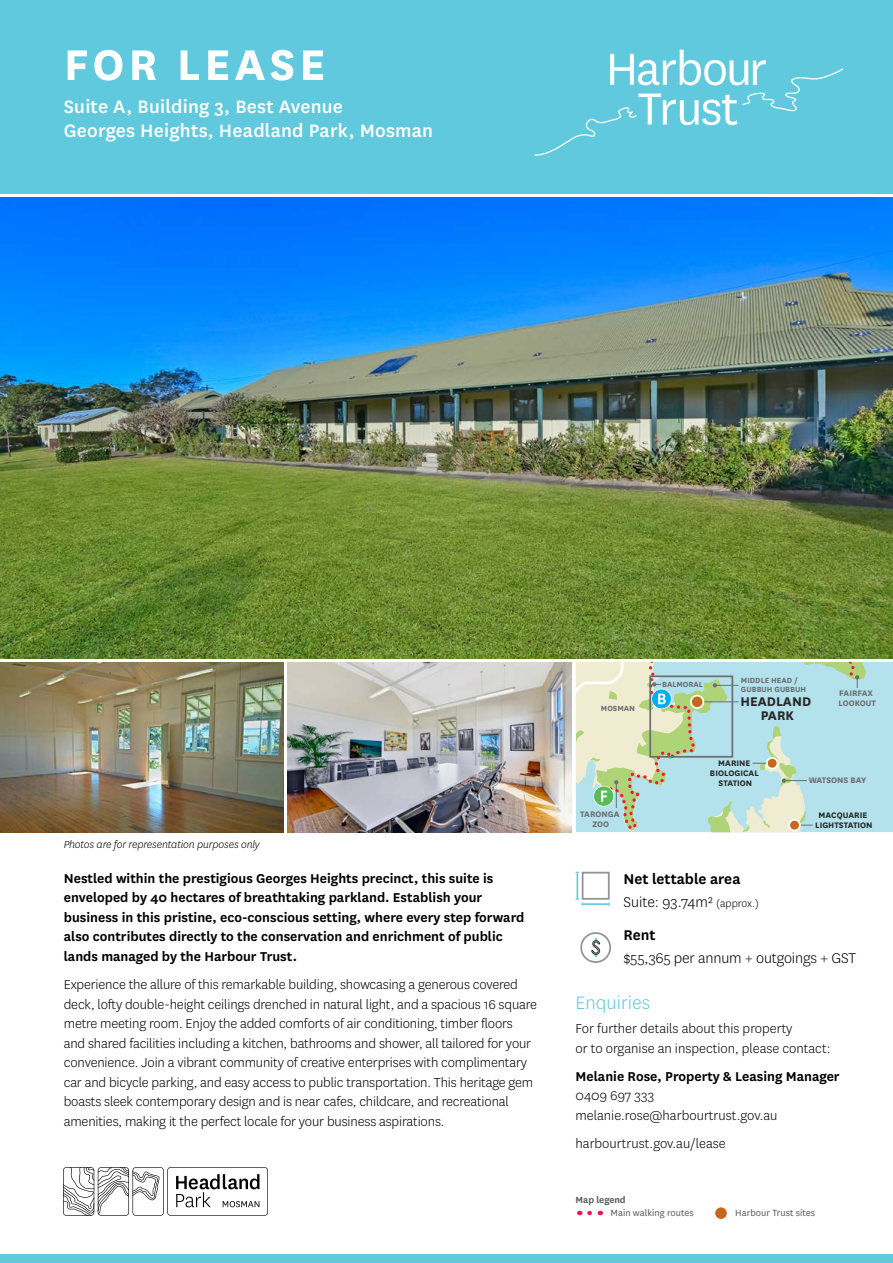
<style>
.page{position:relative;width:893px;height:1263px;background:#fff}
.page>*{position:absolute;margin:0;border:0;box-sizing:border-box;transform-origin:0 0}
.t1{font:700 50.1px "National";letter-spacing:.08em;color:#fff}
.t2{font:500 21px/24px "National";letter-spacing:.01em;color:#fff}
.t3{font:300 21px "National";color:#60c9dd}
.t4{font:600 16.5px/22.5px "National";color:#000}
.t5{font:300 16.5px "National";letter-spacing:-.01em;color:#000}
.t6{font:300 15px/19.5px "National";letter-spacing:-.01em;color:#000}
.t7{font:600 15px/19.5px "National";color:#000}
.t8{font:700 14.7px/13.4px "National";color:#292829;text-align:center}
.t9{font:italic 300 12px "National";letter-spacing:-.01em;color:#000}
.t10{font:10.5px "National";color:#58595b}
.t11{font:600 10.5px "National";color:#58595b}
.t12{font:700 9.3px/10.1px "National";color:#292829;text-align:center}
.t13{font:700 9.3px/10.1px "National";color:#6d6e71}
.t14{font:700 8.7px/9.3px "National";color:#6d6e71}
.s1{font-weight:300}
.s2{font-weight:300;font-size:12px}
</style>
<div class="page">
<svg style="left:575px;top:662px;width:318px;height:170px;background:#bddfd8"></svg>
<div style="left:767px;top:758px;width:10px;height:10px;background:#c6671d;border-radius:50%"></div>
<div style="left:766px;top:757px;width:12px;height:12px;border:2px solid #fff;border-radius:50%"></div>
<hr style="left:693px;top:701px;width:45px;height:1px;background:#6d6e71">
<div style="left:691px;top:696px;width:12px;height:12px;background:#c6671d;border-radius:50%"></div>
<div style="left:690px;top:695px;width:14px;height:14px;border:2px solid #fff;border-radius:50%"></div>
<div style="left:789px;top:820px;width:11px;height:10px;background:#c6671d;border-radius:50%"></div>
<div style="left:788px;top:819px;width:13px;height:12px;border:2px solid #fff;border-radius:50%"></div>
<img style="left:0;top:198px;width:893px;height:460px">
<img style="left:0;top:662px;width:283px;height:170px">
<img style="left:288px;top:662px;width:283px;height:170px">
<div style="left:0;top:1255px;width:893px;height:8px;background:#60c9dd"></div>
<div style="left:0;top:0;width:893px;height:193px;background:#60c9dd"></div>
<svg style="left:534px;top:50px;width:309px;height:106px"></svg>
<div style="left:582px;top:872px;width:28px;height:28px;border:2px solid #939598"></div>
<hr style="left:576px;top:872px;width:2px;height:27px;background:#60c9dd">
<hr style="left:582px;top:903px;width:27px;height:2px;background:#60c9dd">
<svg style="left:575px;top:899px;width:8px;height:7px"></svg>
<svg style="left:591px;top:938px;width:9px;height:18px"></svg>
<div style="left:580px;top:932px;width:31px;height:31px;border:2px solid #939598;border-radius:50%"></div>
<svg style="left:63px;top:1167px;width:205px;height:49px"></svg>
<svg style="left:590px;top:1211px;width:11px;height:4px"></svg>
<div style="left:715px;top:1207px;width:12px;height:12px;background:#c6671d;border-radius:50%"></div>
<h1 class="t1" style="left:64px;top:29px;width:263px">FOR LEASE</h1>
<h2 class="t2" style="left:64px;top:94px;width:371px">Suite A, Building 3, Best Avenue<br>Georges Heights, Headland Park, Mosman</h2>
<p class="t9" style="left:64px;top:837px;width:198px">Photos are for representation purposes only</p>
<p class="t7" style="left:64px;top:868px;width:462px">Nestled within the prestigious Georges Heights precinct, this suite is enveloped by 40 hectares of breathtaking parkland. Establish your business in this pristine, eco-conscious setting, where every step forward also contributes directly to the conservation and enrichment of public lands managed by the Harbour Trust.</p>
<p class="t6" style="left:64px;top:974px;width:475px">Experience the allure of this remarkable building, showcasing a generous covered deck, lofty double-height ceilings drenched in natural light, and a spacious 16 square metre meeting room. Enjoy the added comforts of air conditioning, timber floors and shared facilities including a kitchen, bathrooms and shower, all tailored for your convenience. Join a vibrant community of creative enterprises with complimentary car and bicycle parking, and easy access to public transportation. This heritage gem boasts sleek contemporary design and is near cafes, childcare, and recreational amenities, making it the perfect locale for your business aspirations.</p>
<p class="t14" style="left:601px;top:703px;width:36px">MOSMAN</p>
<p class="t13" style="left:580px;top:808px;width:41px;text-align:center">TARONGA<br>ZOO</p>
<p class="t14" style="left:662px;top:679px;width:42px">BALMORAL</p>
<p class="t14" style="left:741px;top:675px;width:67px">MIDDLE HEAD /<br>GUBBUH GUBBUH</p>
<p class="t8" style="left:740px;top:694px;width:72px">HEADLAND<br>PARK</p>
<p class="t13" style="left:838px;top:687px;width:39px">FAIRFAX<br>LOOKOUT</p>
<p class="t12" style="left:710px;top:757px;width:50px">MARINE<br>BIOLOGICAL<br>STATION</p>
<p class="t13" style="left:809px;top:774px;width:59px">WATSONS BAY</p>
<p class="t12" style="left:815px;top:809px;width:59px">MACQUARIE<br>LIGHTSTATION</p>
<p class="t4" style="left:623px;top:867px;width:137px">Net lettable area<br><span class="s1">Suite: 93.74m²</span> <span class="s2">(approx.)</span></p>
<p class="t4" style="left:623px;top:923px;width:34px">Rent</p>
<p class="t5" style="left:623px;top:948px;width:234px">$55,365 per annum + outgoings + GST</p>
<h2 class="t3" style="left:575px;top:990px;width:76px">Enquiries</h2>
<p class="t6" style="left:575px;top:1018px;width:256px">For further details about this property<br>or to organise an inspection, please contact:</p>
<p class="t7" style="left:575px;top:1065px;width:266px">Melanie Rose, Property &amp; Leasing Manager</p>
<p class="t6" style="left:575px;top:1085px;width:203px">0409 697 333 melanie.rose@harbourtrust.gov.au</p>
<p class="t6" style="left:575px;top:1133px;width:152px">harbourtrust.gov.au/lease</p>
<p class="t11" style="left:575px;top:1192px;width:52px">Map legend</p>
<p class="t10" style="left:611px;top:1206px;width:85px">Main walking routes</p>
<p class="t10" style="left:735px;top:1206px;width:81px">Harbour Trust sites</p>
</div>
